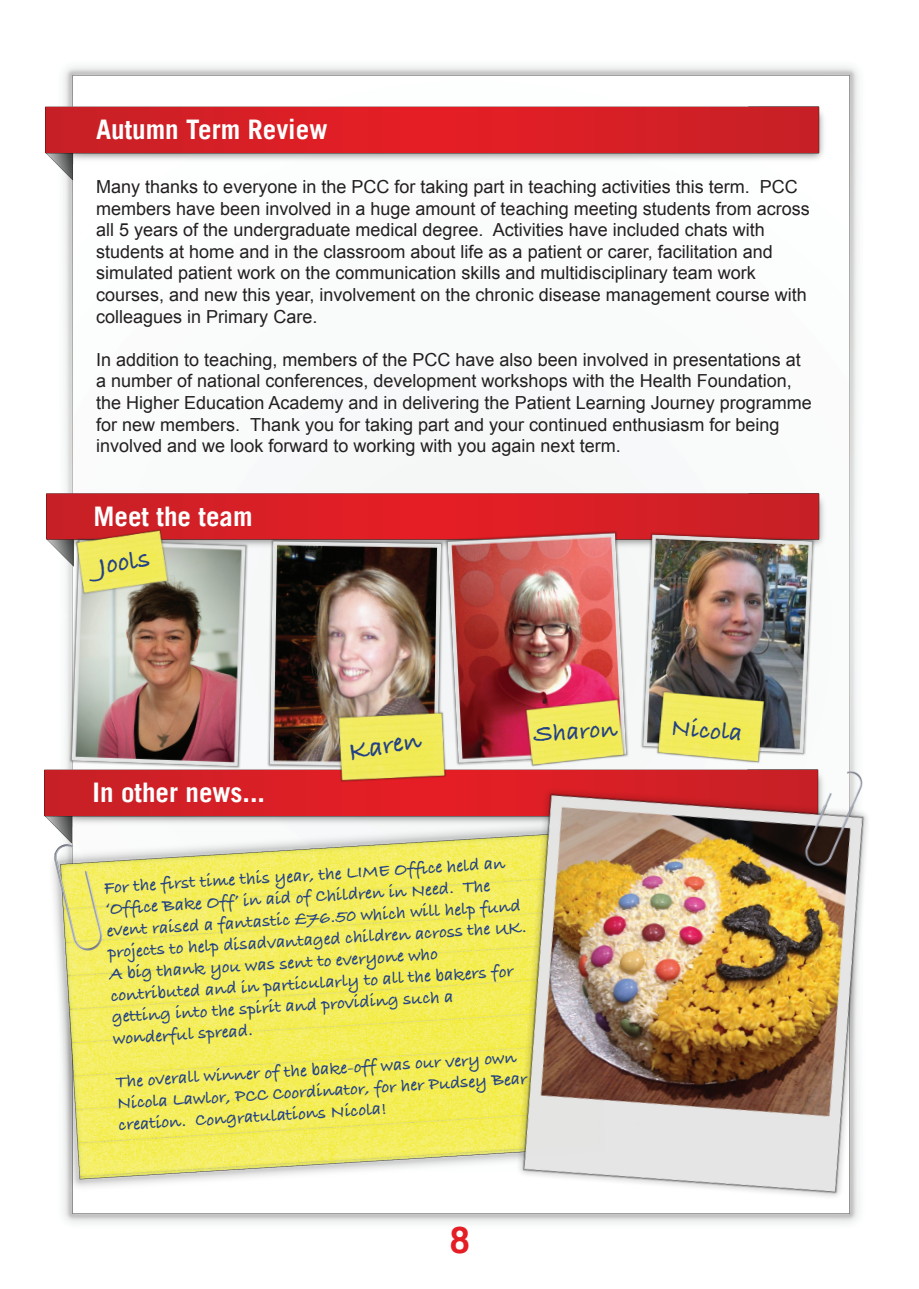
<style>
.page{position:relative;width:919px;height:1289px;background:#fff}
.page>*{position:absolute;margin:0;border:0;box-sizing:border-box;transform-origin:0 0}
.t1{font:700 36px "Trade Gothic LT";color:#e41e25}
.t2{font:700 27px "Trade Gothic LT";color:#fff}
.t3{font:27px "Bradley Hand ITCTT Bold";color:#234185}
.t4{font:25.5px "Bradley Hand ITCTT Bold";color:#234185}
.t5{font:18px/21.6px "Arial";color:#231f20}
.t6{font:18px/21.5px "Bradley Hand ITCTT Bold";color:#234185}
</style>
<div class="page">
<img style="left:63px;top:66px;width:796px;height:1158px">
<img style="left:46px;top:465px;width:800px;height:42px">
<img style="left:45px;top:79px;width:801px;height:120px">
<img style="left:49px;top:801px;width:432px;height:404px">
<img style="left:481px;top:755px;width:386px;height:469px">
<img style="left:44px;top:506px;width:243px;height:295px">
<img style="left:406px;top:497px;width:262px;height:301px">
<img style="left:229px;top:507px;width:252px;height:294px">
<img style="left:603px;top:501px;width:249px;height:286px">
<h2 class="t2" style="left:96px;top:113px;width:233px">Autumn Term Review</h2>
<p class="t5" style="left:96px;top:176px;width:715px">Many thanks to everyone in the PCC for taking part in teaching activities this term. PCC members have been involved in a huge amount of teaching meeting students from across all 5 years of the undergraduate medical degree. Activities have included chats with students at home and in the classroom about life as a patient or carer, facilitation and simulated patient work on the communication skills and multidisciplinary team work courses, and new this year, involvement on the chronic disease management course with colleagues in Primary Care.</p>
<p class="t5" style="left:96px;top:349px;width:717px">In addition to teaching, members of the PCC have also been involved in presentations at a number of national conferences, development workshops with the Health Foundation, the Higher Education Academy and in delivering the Patient Learning Journey programme for new members. Thank you for taking part and your continued enthusiasm for being involved and we look forward to working with you again next term.</p>
<h2 class="t2" style="left:93px;top:499px;width:161px">Meet the team</h2>
<h2 class="t3" style="left:95px;top:546px;width:53px;rotate:-10deg">Jools</h2>
<h2 class="t2" style="left:92px;top:775px;width:174px">In other news...</h2>
<h2 class="t3" style="left:345px;top:731px;width:75px;rotate:-10deg">Karen</h2>
<h3 class="t4" style="left:533px;top:713px;width:85px;rotate:-3deg">Sharon</h3>
<h3 class="t4" style="left:672px;top:708px;width:73px;rotate:4deg">Nicola</h3>
<p class="t6" style="left:102px;top:877px;width:421px;rotate:-4deg">For the fi rst time this year, the LIME Offi ce held an ‘Offi ce Bake Off’ in aid of Children in Need. The event raised a fantastic £76.50 which will help fund projects to help disadvantaged children across the UK.<br>A big thank you was sent to everyone who contributed and in particularly to all the bakers for getting into the spirit and providing such a wonderful spread.</p>
<p class="t6" style="left:115px;top:1072px;width:412px;rotate:-4deg">The overall winner of the bake-off was our very own<br>Nicola Lawlor, PCC Coordinator, for her Pudsey Bear creation. Congratulations Nicola!</p>
<h1 class="t1" style="left:450px;top:1217px;width:22px">8</h1>
</div>
